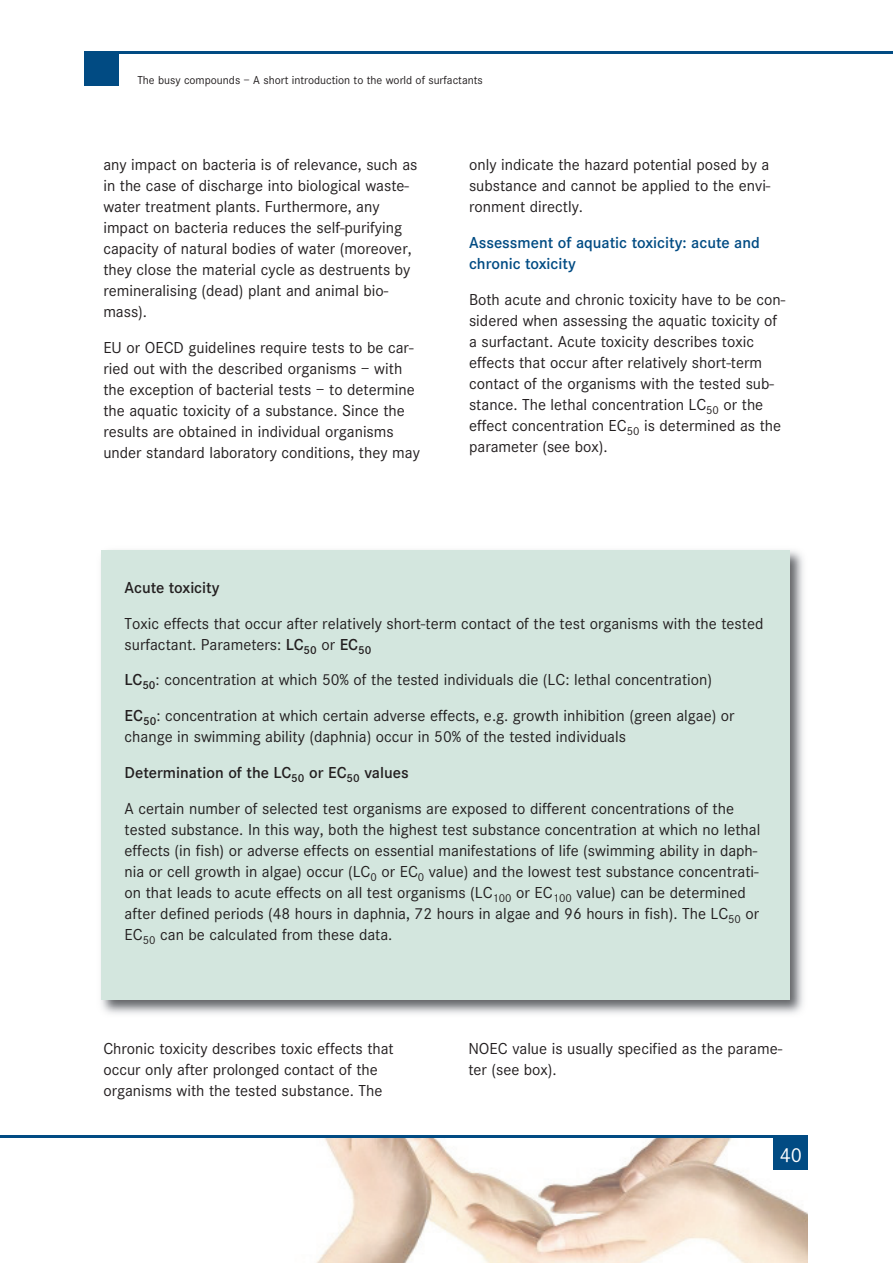
<style>
.page{position:relative;width:893px;height:1263px;background:#fff}
.page>*{position:absolute;margin:0;border:0;box-sizing:border-box;transform-origin:0 0}
.t1{font:21px "Corporate S";color:#fff}
.t2{font:16.5px/21px "Corporate S";color:#231f20}
.t3{font:600 16.5px/21px "Corporate S";color:#014b83}
.t4{font:600 16.5px "Corporate S";color:#231f20}
.t5{font:12px "Corporate S";color:#231f20}
.s1{font-weight:600}
</style>
<div class="page">
<img style="left:274px;top:1137px;width:534px;height:125px">
<div style="left:774px;top:1135px;width:34px;height:34px;background:#014b83"></div>
<div style="left:85px;top:51px;width:34px;height:34px;background:#014b83"></div>
<hr style="left:100px;top:51px;width:792px;height:2px;background:#014b83">
<hr style="left:0;top:1135px;width:808px;height:2px;background:#014b83">
<img style="left:101px;top:550px;width:703px;height:464px">
<div style="left:102px;top:550px;width:688px;height:449px;background:#d3e6de"></div>
<p class="t5" style="left:137px;top:76px;width:347px">The busy compounds – A short introduction to the world of surfactants</p>
<p class="t2" style="left:103px;top:155px;width:316px">any impact on bacteria is of relevance, such as in the case of discharge into biological waste&shy;water treatment plants. Furthermore, any impact on bacteria reduces the self-purifying capacity of natural bodies of water (moreover, they close the material cycle as destruents by remineralising (dead) plant and animal bio&shy;mass).</p>
<p class="t2" style="left:103px;top:338px;width:318px">EU or OECD guidelines require tests to be car&shy;ried out with the described organisms – with the exception of bacterial tests – to determine the aquatic toxicity of a substance. Since the results are obtained in individual organisms under standard laboratory conditions, they may</p>
<p class="t2" style="left:469px;top:155px;width:303px;text-align:justify">only indicate the hazard potential posed by a substance and cannot be applied to the envi&shy;ronment directly.</p>
<p class="t3" style="left:469px;top:233px;width:292px">Assessment of aquatic toxicity: acute and chronic toxicity</p>
<p class="t2" style="left:469px;top:290px;width:318px">Both acute and chronic toxicity have to be con&shy;sidered when assessing the aquatic toxicity of a surfactant. Acute toxicity describes toxic effects that occur after relatively short-term contact of the organisms with the tested sub&shy;stance. The lethal concentration LC<sub>50</sub> or the effect concentration EC<sub>50</sub> is determined as the parameter (see box).</p>
<p class="t4" style="left:125px;top:582px;width:96px">Acute toxicity</p>
<p class="t2" style="left:125px;top:614px;width:640px">Toxic effects that occur after relatively short-term contact of the test organisms with the tested surfactant. Parameters: <span class="s1">LC</span><sub>50</sub> or <span class="s1">EC</span><sub>50</sub></p>
<p class="t2" style="left:125px;top:664px;width:611px;line-height:35.8px"><span class="s1">LC</span><sub>50</sub>: concentration at which 50% of the tested individuals die (LC: lethal concentration)<br><span class="s1">EC</span><sub>50</sub>: concentration at which certain adverse effects, e.g. growth inhibition (green algae) or</p>
<p class="t2" style="left:125px;top:721px;width:611px;line-height:35.8px">change in swimming ability (daphnia) occur in 50% of the tested individuals<br><span class="s1">Determination of the LC</span><sub>50</sub> <span class="s1">or EC</span><sub>50</sub> <span class="s1">values<br></span>A certain number of selected test organisms are exposed to different concentrations of the</p>
<p class="t2" style="left:125px;top:821px;width:637px">tested substance. In this way, both the highest test substance concentration at which no lethal effects (in fish) or adverse effects on essential manifestations of life (swimming ability in daph&shy;nia or cell growth in algae) occur (LC<sub>0</sub> or EC<sub>0</sub> value) and the lowest test substance concentrati&shy;on that leads to acute effects on all test organisms (LC<sub>100</sub> or EC<sub>100</sub> value) can be determined after defined periods (48 hours in daphnia, 72 hours in algae and 96 hours in fish). The LC<sub>50</sub> or EC<sub>50</sub> can be calculated from these data.</p>
<p class="t2" style="left:103px;top:1040px;width:292px">Chronic toxicity describes toxic effects that occur only after prolonged contact of the organisms with the tested substance. The</p>
<p class="t2" style="left:468px;top:1040px;width:315px">NOEC value is usually specified as the parame&shy;ter (see box).</p>
<p class="t1" style="left:780px;top:1148px;width:24px">40</p>
</div>
